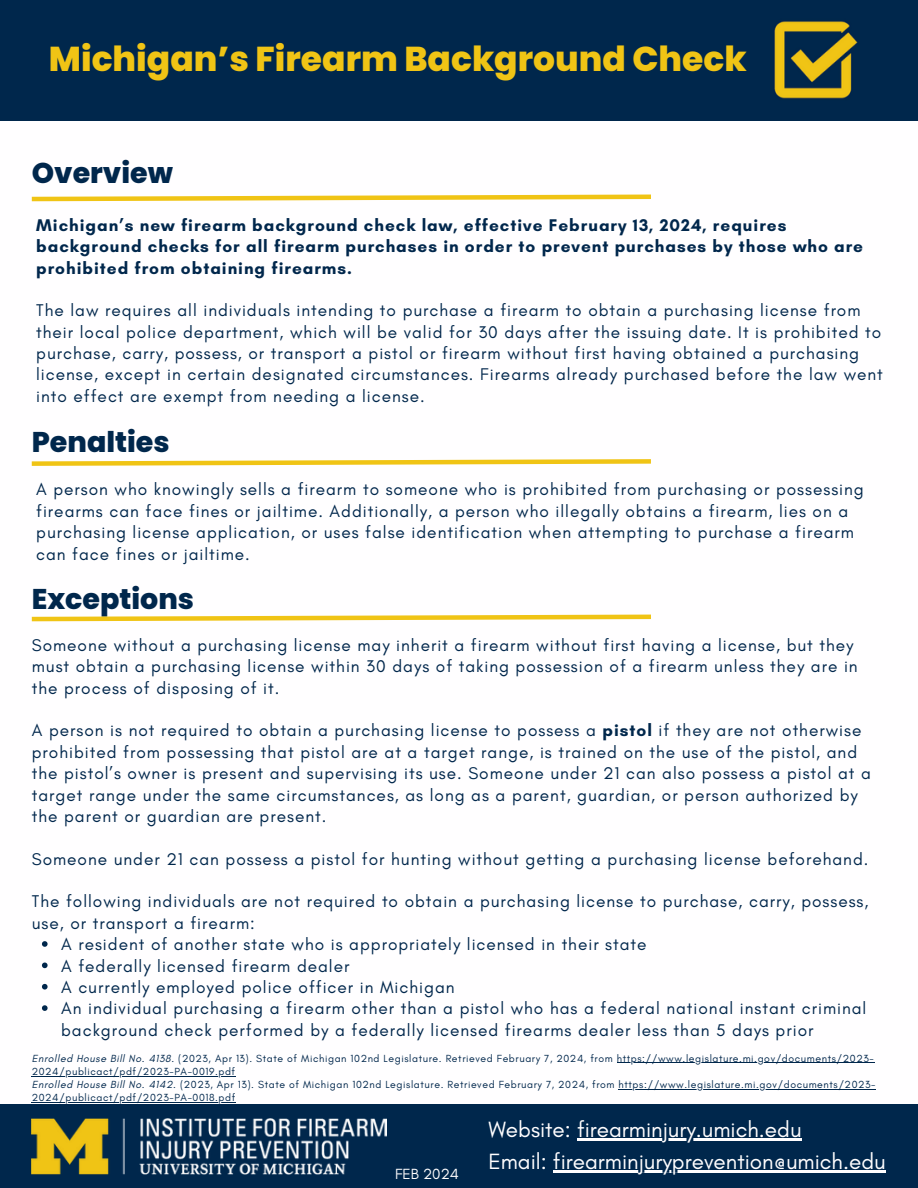
<style>
.page{position:relative;width:918px;height:1188px;background:#fff}
.page>*{position:absolute;margin:0;border:0;box-sizing:border-box;transform-origin:0 0}
.t1{font:800 34.5px "Poppins";color:#f0c415}
.t2{font:800 28.5px "Poppins";color:#00274c}
.t3{font:22.5px "Glacial Indifference";color:#fffeff}
.t4{font:17.25px/21.3px "Glacial Indifference";letter-spacing:.055em;color:#00274c}
.t5{font:700 17.25px/21.3px "Glacial Indifference";letter-spacing:.055em;color:#00274c}
.t6{font:15px "Glacial Indifference";color:#fffeff}
.t7{font:10.5px/13.2px "Glacial Indifference";letter-spacing:.055em;color:#00274c}
.s1{font-weight:700}
.s2{font-style:italic}
</style>
<div class="page">
<div style="left:0;top:0;width:918px;height:121px;background:#00274c"></div>
<div style="left:0;top:1104px;width:918px;height:84px;background:#00274c"></div>
<img style="left:32px;top:1119px;width:354px;height:56px">
<svg style="left:31px;top:194px;width:620px;height:8px"></svg>
<svg style="left:31px;top:459px;width:620px;height:7px"></svg>
<svg style="left:31px;top:614px;width:620px;height:8px"></svg>
<img style="left:774px;top:21px;width:84px;height:78px">
<svg style="left:42px;top:941px;width:6px;height:6px"></svg>
<svg style="left:42px;top:963px;width:6px;height:5px"></svg>
<svg style="left:42px;top:984px;width:6px;height:6px"></svg>
<svg style="left:42px;top:1005px;width:6px;height:6px"></svg>
<hr style="left:577px;top:1138px;width:225px;height:3px;background:#fffeff">
<hr style="left:553px;top:1170px;width:333px;height:2px;background:#fffeff">
<hr style="left:617px;top:1062px;width:257px;height:1px;background:#00274c">
<hr style="left:32px;top:1076px;width:204px;height:1px;background:#00274c">
<hr style="left:619px;top:1089px;width:257px;height:1px;background:#00274c">
<hr style="left:32px;top:1102px;width:204px;height:1px;background:#00274c">
<h4 class="t1" style="left:49px;top:35px;width:699px">Michigan’s Firearm Background Check</h4>
<h5 class="t2" style="left:32px;top:153px;width:143px">Overview</h5>
<h2 class="t5" style="left:36px;top:214px;width:828px">Michigan’s new firearm background check law, effective February 13, 2024, requires background checks for all firearm purchases in order to prevent purchases by those who are prohibited from obtaining firearms.</h2>
<h5 class="t4" style="left:36px;top:300px;width:848px">The law requires all individuals intending to purchase a firearm to obtain a purchasing license from their local police department, which will be valid for 30 days after the issuing date. It is prohibited to purchase, carry, possess, or transport a pistol or firearm without first having obtained a purchasing license, except in certain designated circumstances. Firearms already purchased before the law went into effect are exempt from needing a license.</h5>
<h5 class="t2" style="left:32px;top:422px;width:139px">Penalties</h5>
<h5 class="t4" style="left:36px;top:479px;width:829px">A person who knowingly sells a firearm to someone who is prohibited from purchasing or possessing firearms can face fines or jailtime. Additionally, a person who illegally obtains a firearm, lies on a purchasing license application, or uses false identification when attempting to purchase a firearm can face fines or jailtime.</h5>
<p class="t2" style="left:32px;top:580px;width:164px">Exceptions</p>
<h5 class="t4" style="left:32px;top:634px;width:827px">Someone without a purchasing license may inherit a firearm without first having a license, but they must obtain a purchasing license within 30 days of taking possession of a firearm unless they are in the process of disposing of it.</h5>
<h5 class="t4" style="left:32px;top:720px;width:841px">A person is not required to obtain a purchasing license to possess a <span class="s1">pistol</span> if they are not otherwise prohibited from possessing that pistol are at a target range, is trained on the use of the pistol, and the pistol’s owner is present and supervising its use. Someone under 21 can also possess a pistol at a target range under the same circumstances, as long as a parent, guardian, or person authorized by the parent or guardian are present.</h5>
<p class="t4" style="left:32px;top:848px;width:838px">Someone under 21 can possess a pistol for hunting without getting a purchasing license beforehand.</p>
<p class="t4" style="left:32px;top:891px;width:838px">The following individuals are not required to obtain a purchasing license to purchase, carry, possess, use, or transport a firearm:</p>
<p class="t4" style="left:61px;top:933px;width:587px">A resident of another state who is appropriately licensed in their state</p>
<p class="t4" style="left:61px;top:955px;width:290px">A federally licensed firearm dealer</p>
<p class="t4" style="left:61px;top:976px;width:395px">A currently employed police officer in Michigan</p>
<p class="t4" style="left:61px;top:998px;width:807px">An individual purchasing a firearm other than a pistol who has a federal national instant criminal background check performed by a federally licensed firearms dealer less than 5 days prior</p>
<p class="t7" style="left:32px;top:1051px;width:845px"><span class="s2">Enrolled House Bill No. 4138</span>. (2023, Apr 13). State of Michigan 102nd Legislature. Retrieved February 7, 2024, from https://www.legislature.mi.gov/documents/2023- 2024/publicact/pdf/2023-PA-0019.pdf<br><span class="s2">Enrolled House Bill No. 4142.</span> (2023, Apr 13). State of Michigan 102nd Legislature. Retrieved February 7, 2024, from https://www.legislature.mi.gov/documents/2023- 2024/publicact/pdf/2023-PA-0018.pdf</p>
<h2 class="t6" style="left:395px;top:1165px;width:65px">FEB 2024</h2>
<p class="t3" style="left:488px;top:1116px;width:315px">Website: firearminjury.umich.edu</p>
<h6 class="t3" style="left:488px;top:1147px;width:399px">Email: firearminjuryprevention@umich.edu</h6>
</div>
